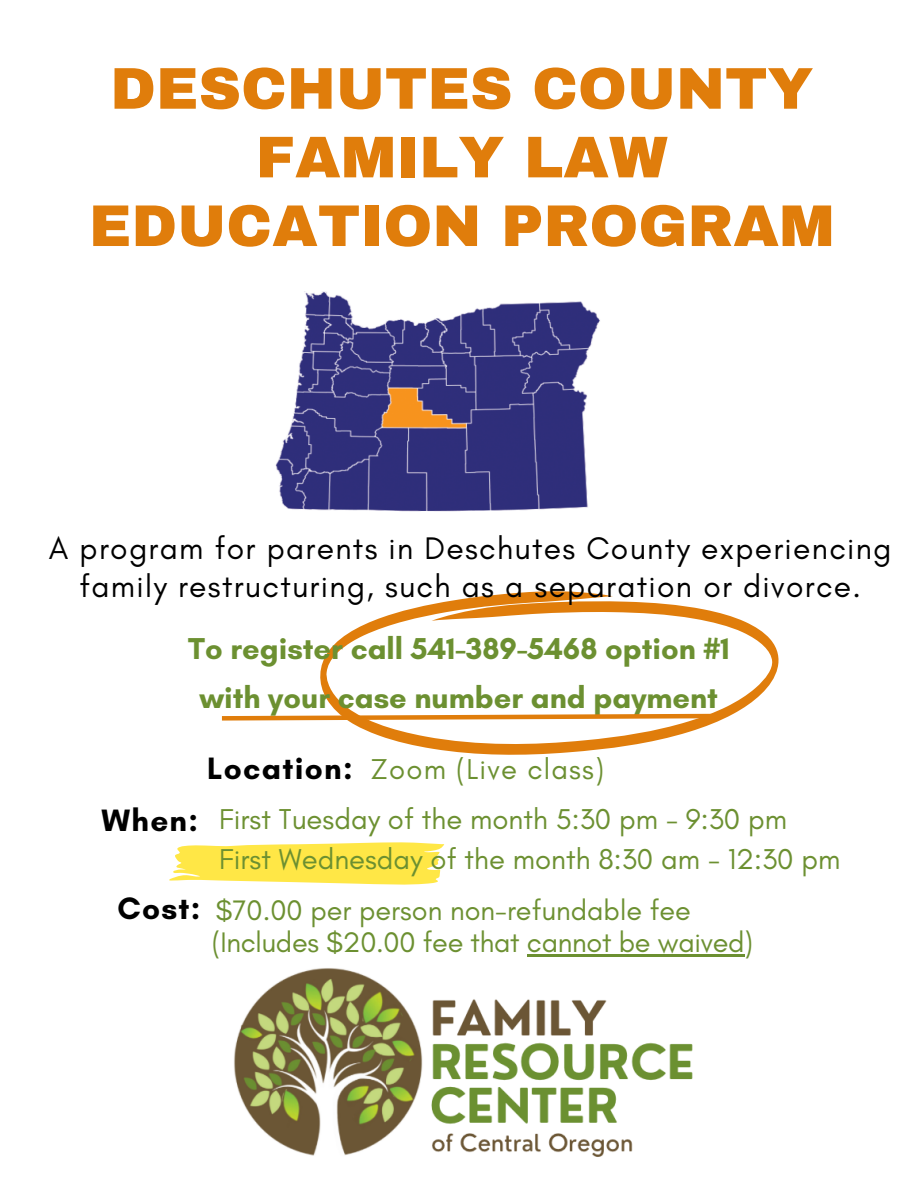
<style>
.page{position:relative;width:918px;height:1188px;background:#fff}
.page>*{position:absolute;margin:0;border:0;box-sizing:border-box;transform-origin:0 0}
.t1{font:900 58.95px/68.7px "Archivo";color:#e07d0b;text-align:center}
.t2{font:31.8px/37.5px "Glacial Indifference";letter-spacing:.04em;color:#000;text-align:center}
.t3{font:700 31.5px "Glacial Indifference";letter-spacing:.04em;color:#000}
.t4{font:700 30.75px/49.5px "Glacial Indifference";color:#6c9031;text-align:center}
.t5{font:29.25px "Glacial Indifference";color:#6c9031}
.t6{font:29.25px "Glacial Indifference";letter-spacing:.04em;color:#6c9031}
.t7{font:28.8px "Glacial Indifference";letter-spacing:-.01em;color:#6c9031}
</style>
<div class="page">
<img style="left:275px;top:292px;width:325px;height:220px">
<img style="left:234px;top:968px;width:459px;height:189px">
<svg style="left:169px;top:842px;width:276px;height:43px;background:#ffea64"></svg>
<svg style="left:320px;top:591px;width:459px;height:164px"></svg>
<hr style="left:527px;top:954px;width:217px;height:3px;background:#6c9031">
<svg style="left:221px;top:712px;width:494px;height:11px"></svg>
<h1 class="t1" style="left:89px;top:55px;width:747px">DESCHUTES COUNTY<br>FAMILY LAW<br>EDUCATION PROGRAM</h1>
<p class="t2" style="left:49px;top:530px;width:844px">A program for parents in Deschutes County experiencing family restructuring, such as a separation or divorce.</p>
<h2 class="t4" style="left:188px;top:623px;width:543px">To register call 541-389-5468 option #1 with your case number and payment</h2>
<h2 class="t3" style="left:101px;top:801px;width:98px">When:</h2>
<p class="t3" style="left:207px;top:749px;width:147px">Location:</p>
<p class="t6" style="left:371px;top:751px;width:235px">Zoom (Live class)</p>
<p class="t5" style="left:219px;top:801px;width:569px">First Tuesday of the month 5:30 pm - 9:30 pm</p>
<p class="t5" style="left:219px;top:841px;width:623px">First Wednesday of the month 8:30 am - 12:30 pm</p>
<p class="t3" style="left:117px;top:889px;width:85px">Cost:</p>
<h2 class="t7" style="left:215px;top:893px;width:477px">$70.00 per person non-refundable fee</h2>
<p class="t7" style="left:212px;top:925px;width:543px">(Includes $20.00 fee that cannot be waived)</p>
</div>
